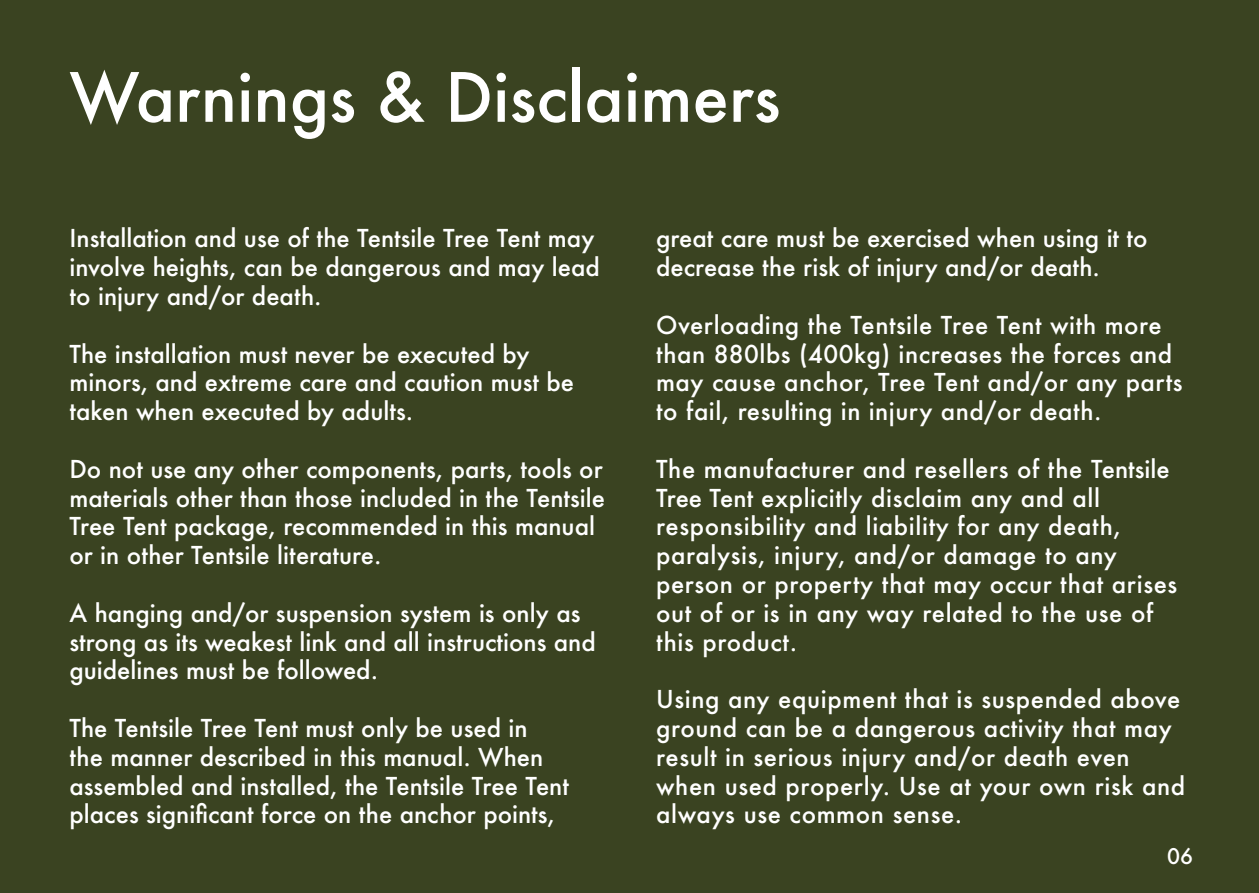
<style>
.page{position:relative;width:1259px;height:893px;background:#3a4321}
.page>*{position:absolute;margin:0;border:0;box-sizing:border-box;transform-origin:0 0}
.t1{font:500 66px "Futura";color:#fff}
.t2{font:500 24px/28.8px "Futura";color:#fff}
.t3{font:500 24px/28.8px "Futura";letter-spacing:.025em;color:#fff}
.t4{font:500 24px/28.8px "Futura";letter-spacing:.02em;color:#fff}
.t5{font:500 21px "Futura";color:#fff}
</style>
<div class="page">
<h1 class="t1" style="left:69px;top:52px;width:712px">Warnings &amp; Disclaimers</h1>
<p class="t2" style="left:69px;top:224px;width:532px">Installation and use of the Tentsile Tree Tent may involve heights, can be dangerous and may lead to injury and/or death.</p>
<p class="t2" style="left:69px;top:339px;width:506px">The installation must never be executed by minors, and extreme care and caution must be taken when executed by adults.</p>
<p class="t2" style="left:69px;top:454px;width:537px">Do not use any other components, parts, tools or materials other than those included in the Tentsile Tree Tent package, recommended in this manual or in other Tentsile literature.</p>
<p class="t2" style="left:69px;top:598px;width:528px">A hanging and/or suspension system is only as strong as its weakest link and all instructions and guidelines must be followed.</p>
<p class="t2" style="left:69px;top:713px;width:501px">The Tentsile Tree Tent must only be used in<br>the manner described in this manual. When assembled and installed, the Tentsile Tree Tent places significant force on the anchor points,</p>
<p class="t2" style="left:656px;top:224px;width:493px">great care must be exercised when using it to decrease the risk of injury and/or death.</p>
<p class="t4" style="left:656px;top:310px;width:528px">Overloading the Tentsile Tree Tent with more than 880lbs (400kg) increases the forces and may cause anchor, Tree Tent and/or any parts to fail, resulting in injury and/or death.</p>
<p class="t3" style="left:656px;top:454px;width:523px">The manufacturer and resellers of the Tentsile Tree Tent explicitly disclaim any and all responsibility and liability for any death, paralysis, injury, and/or damage to any person or property that may occur that arises out of or is in any way related to the use of this product.</p>
<p class="t3" style="left:656px;top:684px;width:531px">Using any equipment that is suspended above ground can be a dangerous activity that may result in serious injury and/or death even when used properly. Use at your own risk and always use common sense.</p>
<p class="t5" style="left:1167px;top:841px;width:27px">06</p>
</div>
